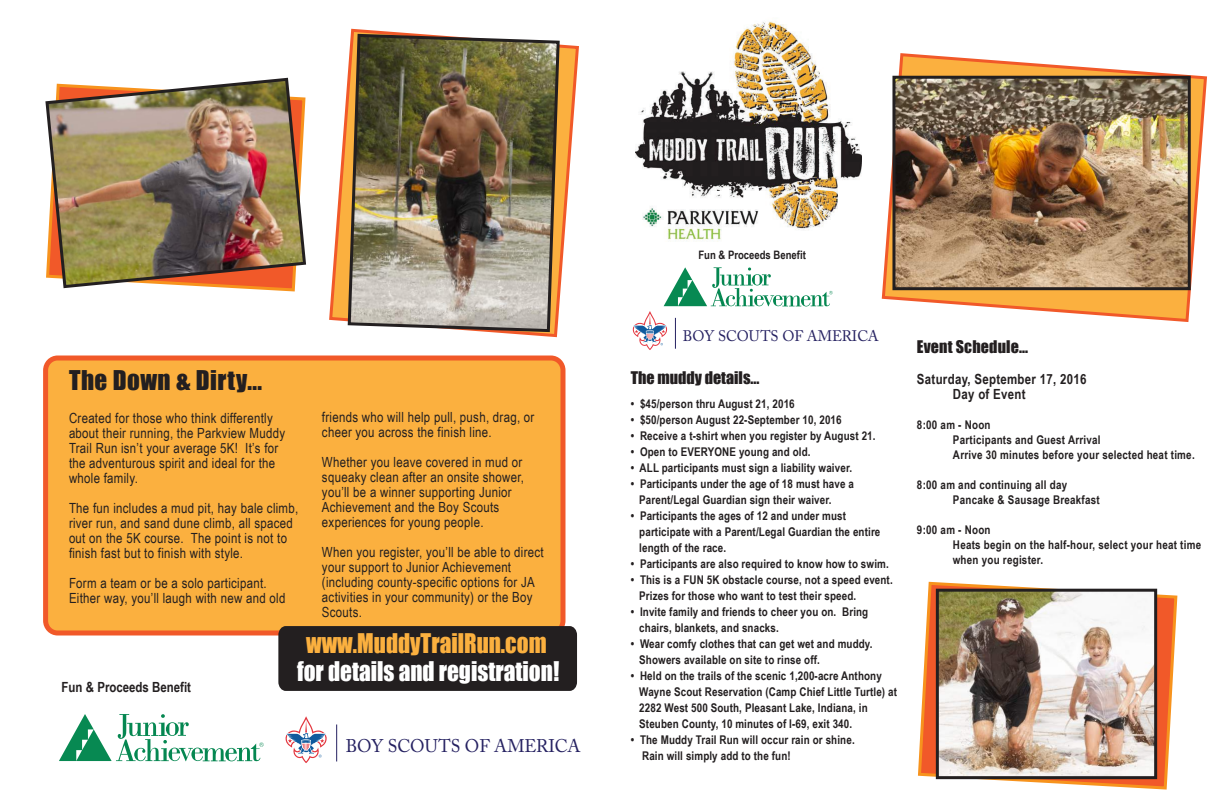
<style>
.page{position:relative;width:1224px;height:792px;background:#fff}
.page>*{position:absolute;margin:0;border:0;box-sizing:border-box;transform-origin:0 0}
.t1{font:25px "Impact";letter-spacing:.02em;color:#231f20}
.t2{font:24.9px "Impact";color:#fff;scale:.94 1}
.t3{font:24.9px "Impact";color:#fbb03f;scale:.94 1}
.t4{font:18.2px "Adobe Caslon Pro";color:#252161;scale:.96 1}
.t5{font:16px "Impact";color:#231f20}
.t6{font:15.2px "Adobe Caslon Pro";color:#252161;scale:.96 1}
.t7{font:14px/15px "Arial Narrow";letter-spacing:.02em;color:#231f20}
.t8{font:700 14px/15px "Arial Narrow";letter-spacing:.02em;color:#231f20}
.t9{font:700 14px "Arial Narrow";color:#231f20}
.t10{font:700 12px/16px "Arial Narrow";letter-spacing:.01em;color:#231f20}
.t11{font:700 11.6px "Arial Narrow";color:#231f20}
</style>
<div class="page">
<svg style="left:329px;top:28px;width:250px;height:310px"></svg>
<svg style="left:918px;top:581px;width:260px;height:209px"></svg>
<img style="left:635px;top:21px;width:227px;height:221px">
<svg style="left:881px;top:53px;width:326px;height:269px"></svg>
<img style="left:896px;top:80px;width:291px;height:206px">
<div style="left:892px;top:76px;width:299px;height:214px;border:3px solid #231f20"></div>
<img style="left:940px;top:593px;width:213px;height:182px">
<div style="left:936px;top:589px;width:221px;height:190px;border:3px solid #231f20"></div>
<img style="left:346px;top:32px;width:215px;height:302px">
<img style="left:45px;top:77px;width:261px;height:213px">
<div style="left:46px;top:358px;width:517px;height:275px;background:#fbb03f;border-radius:12px"></div>
<div style="left:43px;top:356px;width:523px;height:280px;border:5px solid #f15929;border-radius:12px"></div>
<div style="left:278px;top:626px;width:299px;height:65px;background:#231f20"></div>
<svg style="left:59px;top:714px;width:205px;height:47px"></svg>
<svg style="left:285px;top:716px;width:42px;height:47px"></svg>
<hr style="left:336px;top:725px;width:1px;height:36px;background:#252161">
<svg style="left:632px;top:267px;width:201px;height:83px"></svg>
<hr style="left:675px;top:318px;width:1px;height:31px;background:#252161">
<h1 class="t1" style="left:69px;top:361px;width:195px">The Down &amp; Dirty...</h1>
<p class="t7" style="left:69px;top:410px;width:218px">Created for those who think differently about their running, the Parkview Muddy Trail Run isn’t your average 5K! It’s for the adventurous spirit and ideal for the whole family.</p>
<p class="t7" style="left:69px;top:500px;width:231px">The fun includes a mud pit, hay bale climb, river run, and sand dune climb, all spaced out on the 5K course. The point is not to finish fast but to finish with style.</p>
<p class="t7" style="left:69px;top:575px;width:218px">Form a team or be a solo participant.<br>Either way, you’ll laugh with new and old</p>
<p class="t7" style="left:322px;top:409px;width:214px">friends who will help pull, push, drag, or cheer you across the finish line.</p>
<p class="t7" style="left:322px;top:454px;width:204px">Whether you leave covered in mud or squeaky clean after an onsite shower, you’ll be a winner supporting Junior Achievement and the Boy Scouts experiences for young people.</p>
<p class="t7" style="left:322px;top:544px;width:223px">When you register, you’ll be able to direct your support to Junior Achievement (including county-specific options for JA activities in your community) or the Boy Scouts.</p>
<p class="t9" style="left:62px;top:676px;width:131px">Fun &amp; Proceeds Benefit</p>
<h2 class="t3" style="left:306px;top:624px;width:257px">www.MuddyTrailRun.com</h2>
<h2 class="t2" style="left:297px;top:652px;width:281px">for details and registration!</h2>
<h3 class="t4" style="left:346px;top:735px;width:246px">BOY SCOUTS OF AMERICA</h3>
<p class="t11" style="left:698px;top:246px;width:109px">Fun &amp; Proceeds Benefit</p>
<p class="t6" style="left:683px;top:327px;width:205px">BOY SCOUTS OF AMERICA</p>
<h3 class="t5" style="left:631px;top:365px;width:130px">The muddy details...</h3>
<p class="t10" style="left:631px;top:396px;width:166px">• $45/person thru August 21, 2016</p>
<p class="t10" style="left:631px;top:412px;width:212px">• $50/person August 22-September 10, 2016</p>
<p class="t10" style="left:631px;top:428px;width:246px">• Receive a t-shirt when you register by August 21.</p>
<p class="t10" style="left:631px;top:444px;width:181px">• Open to EVERYONE young and old.</p>
<p class="t10" style="left:631px;top:460px;width:223px">• ALL participants must sign a liability waiver.</p>
<p class="t10" style="left:639px;top:476px;width:216px;text-indent:-9px">• Participants under the age of 18 must have a<br>Parent/Legal Guardian sign their waiver.</p>
<p class="t10" style="left:639px;top:508px;width:243px;text-indent:-9px">• Participants the ages of 12 and under must participate with a Parent/Legal Guardian the entire length of the race.</p>
<p class="t10" style="left:631px;top:556px;width:260px">• Participants are also required to know how to swim.</p>
<p class="t10" style="left:639px;top:572px;width:255px;text-indent:-9px">• This is a FUN 5K obstacle course, not a speed event.<br>Prizes for those who want to test their speed.</p>
<p class="t10" style="left:639px;top:604px;width:231px;text-indent:-9px">• Invite family and friends to cheer you on. Bring chairs, blankets, and snacks.</p>
<p class="t10" style="left:639px;top:636px;width:235px;text-indent:-9px">• Wear comfy clothes that can get wet and muddy.<br>Showers available on site to rinse off.</p>
<p class="t10" style="left:639px;top:668px;width:259px;text-indent:-9px">• Held on the trails of the scenic 1,200-acre Anthony Wayne Scout Reservation (Camp Chief Little Turtle) at 2282 West 500 South, Pleasant Lake, Indiana, in Steuben County, 10 minutes of I-69, exit 340.</p>
<p class="t10" style="left:642px;top:731px;width:214px;text-indent:-11px">• The Muddy Trail Run will occur rain or shine.<br>Rain will simply add to the fun!</p>
<h3 class="t5" style="left:917px;top:335px;width:113px">Event Schedule...</h3>
<p class="t8" style="left:953px;top:371px;width:135px;text-indent:-36px">Saturday, September 17, 2016<br>Day of Event</p>
<p class="t10" style="left:953px;top:417px;width:243px;line-height:15px;text-indent:-36px">8:00 am - Noon<br>Participants and Guest Arrival<br>Arrive 30 minutes before your selected heat time.</p>
<p class="t10" style="left:953px;top:477px;width:148px;line-height:15px;text-indent:-36px">8:00 am and continuing all day<br>Pancake &amp; Sausage Breakfast</p>
<p class="t10" style="left:953px;top:522px;width:250px;line-height:15px;text-indent:-36px">9:00 am - Noon<br>Heats begin on the half-hour, select your heat time when you register.</p>
</div>
